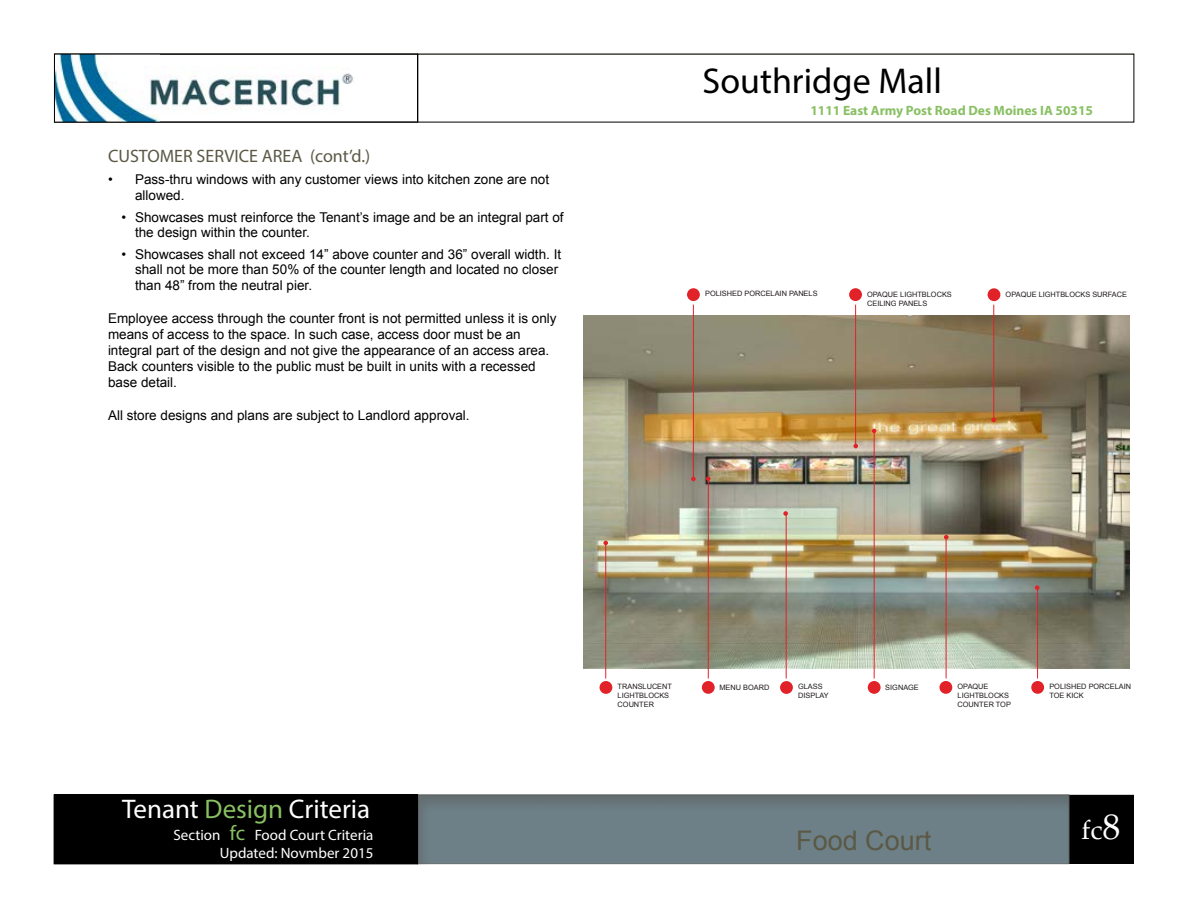
<style>
.page{position:relative;width:1188px;height:918px;background:#fff}
.page>*{position:absolute;margin:0;border:0;box-sizing:border-box;transform-origin:0 0}
.t1{font:36px "Myriad Pro";color:#000}
.t2{font:27px "Myriad Pro";color:#fff}
.t3{font:27px "Arial";color:#5b5945}
.t4{font:27px "Palatino Linotype";color:#fff}
.t5{font:18px "Myriad Pro";color:#5b5945}
.t6{font:15px/18px "Myriad Pro";color:#fff;text-align:right}
.t7{font:13.5px/16.2px "Arial";color:#000}
.t8{font:700 13.5px "Myriad Pro";color:#88c062}
.t9{font:7.35px/8.9px "Arial";color:#1f191a}
.s1{color:#88c062}
.s2{font-size:21px;color:#88c062}
.s3{font-size:36px}
</style>
<div class="page">
<div style="left:54px;top:795px;width:364px;height:69px;background:#000"></div>
<div style="left:1069px;top:795px;width:65px;height:69px;background:#000"></div>
<hr style="left:54px;top:53px;width:1080px;height:2px;background:#d6d6cc">
<img style="left:56px;top:56px;width:103px;height:64px">
<img style="left:144px;top:66px;width:209px;height:48px">
<div style="left:54px;top:54px;width:364px;height:68px;border:1px solid #000"></div>
<div style="left:405px;top:784px;width:676px;height:81px;background:#000;opacity:.5"></div>
<img style="left:584px;top:315px;width:546px;height:353px">
<hr style="left:993px;top:305px;width:1px;height:114px;background:#e12229">
<svg style="left:991px;top:418px;width:5px;height:4px"></svg>
<hr style="left:855px;top:305px;width:1px;height:140px;background:#e12229">
<svg style="left:853px;top:444px;width:5px;height:4px"></svg>
<hr style="left:786px;top:513px;width:1px;height:166px;background:#e12229">
<svg style="left:783px;top:511px;width:5px;height:5px"></svg>
<div style="left:988px;top:288px;width:12px;height:13px;background:#e12229;border-radius:50%"></div>
<div style="left:849px;top:288px;width:13px;height:13px;background:#e12229;border-radius:50%"></div>
<div style="left:780px;top:681px;width:13px;height:13px;background:#e12229;border-radius:50%"></div>
<div style="left:600px;top:681px;width:12px;height:13px;background:#e12229;border-radius:50%"></div>
<hr style="left:1037px;top:588px;width:1px;height:91px;background:#e12229">
<svg style="left:1035px;top:585px;width:5px;height:5px"></svg>
<div style="left:1031px;top:681px;width:13px;height:13px;background:#e12229;border-radius:50%"></div>
<hr style="left:946px;top:538px;width:1px;height:140px;background:#e12229">
<svg style="left:944px;top:535px;width:5px;height:5px"></svg>
<div style="left:939px;top:681px;width:13px;height:13px;background:#e12229;border-radius:50%"></div>
<hr style="left:693px;top:305px;width:1px;height:174px;background:#e12229">
<svg style="left:691px;top:477px;width:5px;height:4px"></svg>
<div style="left:687px;top:288px;width:13px;height:13px;background:#e12229;border-radius:50%"></div>
<hr style="left:708px;top:478px;width:1px;height:201px;background:#e12229">
<hr style="left:605px;top:544px;width:1px;height:135px;background:#e12229">
<svg style="left:706px;top:476px;width:5px;height:5px"></svg>
<svg style="left:603px;top:541px;width:5px;height:4px"></svg>
<div style="left:702px;top:681px;width:13px;height:13px;background:#e12229;border-radius:50%"></div>
<hr style="left:874px;top:431px;width:1px;height:248px;background:#e12229">
<svg style="left:872px;top:429px;width:4px;height:4px"></svg>
<div style="left:868px;top:681px;width:13px;height:13px;background:#e12229;border-radius:50%"></div>
<h3 class="t5" style="left:108px;top:145px;width:264px">CUSTOMER SERVICE AREA (cont’d.)</h3>
<p class="t7" style="left:135px;top:172px;width:416px;text-indent:-27px">• Pass-thru windows with any customer views into kitchen zone are not allowed.</p>
<p class="t7" style="left:135px;top:210px;width:430px;line-height:15px;text-indent:-14px">• Showcases must reinforce the Tenant’s image and be an integral part of the design within the counter.</p>
<p class="t7" style="left:135px;top:247px;width:428px;line-height:15.6px;text-indent:-14px">• Showcases shall not exceed 14” above counter and 36” overall width. It shall not be more than 50% of the counter length and located no closer than 48” from the neutral pier.</p>
<p class="t7" style="left:108px;top:310px;width:450px">Employee access through the counter front is not permitted unless it is only means of access to the space. In such case, access door must be an integral part of the design and not give the appearance of an access area.<br>Back counters visible to the public must be built in units with a recessed base detail.</p>
<p class="t7" style="left:108px;top:407px;width:363px">All store designs and plans are subject to Landlord approval.</p>
<h1 class="t1" style="left:703px;top:59px;width:241px">Southridge Mall</h1>
<p class="t8" style="left:810px;top:102px;width:284px">1111 East Army Post Road Des Moines IA 50315</p>
<p class="t9" style="left:705px;top:289px;width:114px">POLISHED PORCELAIN PANELS</p>
<p class="t9" style="left:867px;top:290px;width:86px">OPAQUE LIGHTBLOCKS</p>
<p class="t9" style="left:1006px;top:290px;width:123px">OPAQUE LIGHTBLOCKS SURFACE</p>
<p class="t9" style="left:867px;top:299px;width:62px">CEILING PANELS</p>
<h2 class="t2" style="left:122px;top:792px;width:250px">Tenant <span class="s1">Design</span> Criteria</h2>
<p class="t6" style="left:174px;top:825px;width:201px">Section <span class="s2">fc</span> Food Court Criteria<br>Updated: Novmber 2015</p>
<p class="t9" style="left:618px;top:682px;width:56px">TRANSLUCENT<br>LIGHTBLOCKS<br>COUNTER</p>
<p class="t9" style="left:958px;top:682px;width:55px">OPAQUE<br>LIGHTBLOCKS<br>COUNTER TOP</p>
<p class="t9" style="left:798px;top:682px;width:32px">GLASS<br>DISPLAY</p>
<p class="t9" style="left:719px;top:683px;width:51px">MENU BOARD</p>
<p class="t9" style="left:885px;top:683px;width:35px">SIGNAGE</p>
<p class="t9" style="left:1049px;top:682px;width:83px">POLISHED PORCELAIN<br>TOE KICK</p>
<h2 class="t3" style="left:796px;top:823px;width:137px">Food Court</h2>
<h2 class="t4" style="left:1082px;top:811px;width:40px">fc<span class="s3">8</span></h2>
</div>
